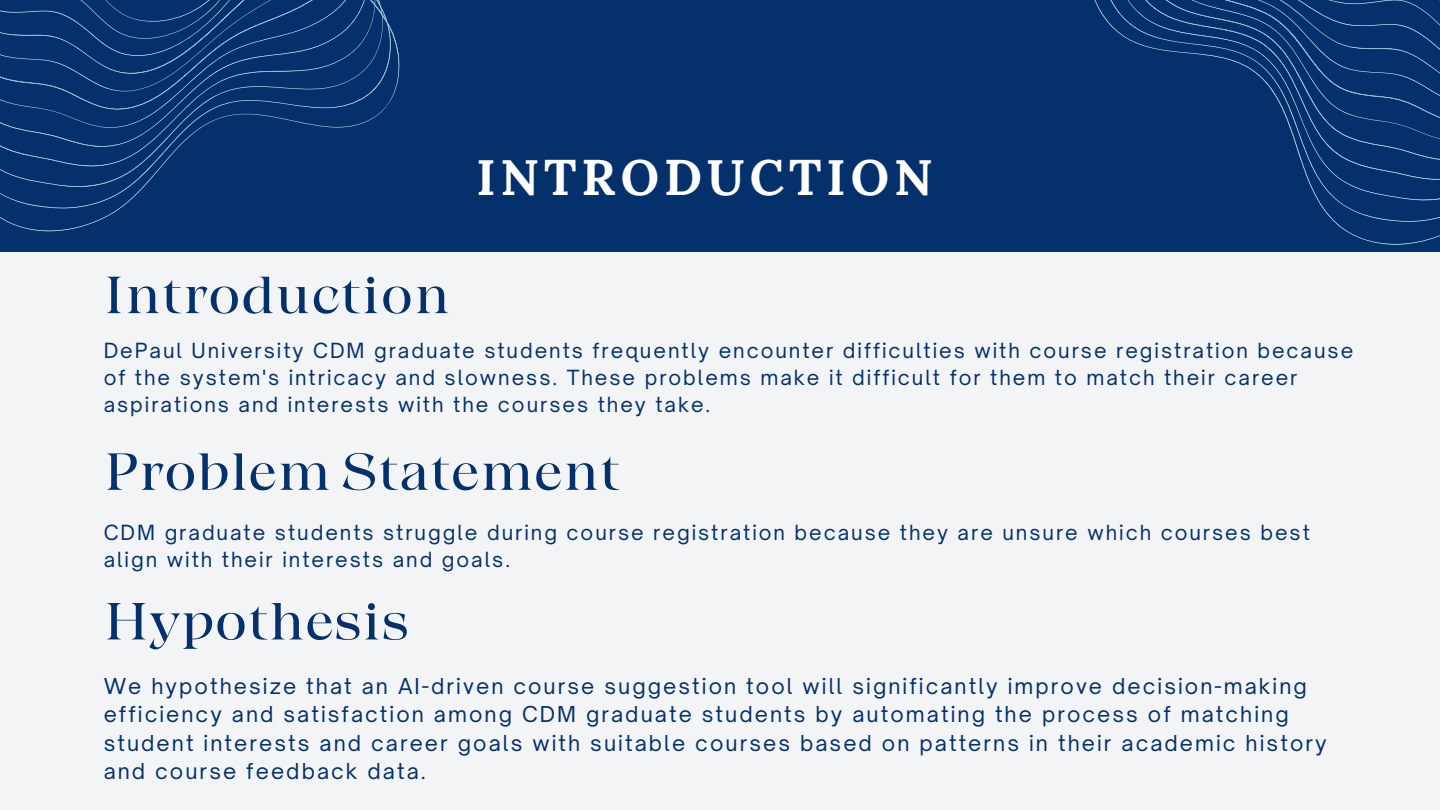
<style>
.page{position:relative;width:1440px;height:810px;background:#04306b}
.page>*{position:absolute;margin:0;border:0;box-sizing:border-box;transform-origin:0 0}
.t1{font:52px "Grand Cru Regular M";color:#04306b}
.t2{font:700 50px "Lora";letter-spacing:.1em;color:#fff}
.t3{font:21px/28.5px "Open Sauce One";letter-spacing:.1em;color:#04306b}
.t4{font:20px/27px "Open Sauce One";letter-spacing:.1em;color:#04306b}
</style>
<div class="page">
<div style="left:0;top:252px;width:1439px;height:558px;background:#f2f4f5"></div>
<svg style="left:1094px;top:0;width:346px;height:378px"></svg>
<svg style="left:0;top:0;width:400px;height:232px"></svg>
<p class="t2" style="left:476px;top:145px;width:458px">INTRODUCTION</p>
<h2 class="t1" style="left:104px;top:262px;width:348px">Introduction</h2>
<p class="t4" style="left:104px;top:337px;width:1251px">DePaul University CDM graduate students frequently encounter difficulties with course registration because of the system's intricacy and slowness. These problems make it difficult for them to match their career aspirations and interests with the courses they take.</p>
<h1 class="t1" style="left:104px;top:438px;width:518px">Problem Statement</h1>
<p class="t4" style="left:104px;top:519px;width:1208px">CDM graduate students struggle during course registration because they are unsure which courses best align with their interests and goals.</p>
<p class="t1" style="left:104px;top:588px;width:307px">Hypothesis</p>
<h2 class="t3" style="left:104px;top:671px;width:1225px">We hypothesize that an AI-driven course suggestion tool will significantly improve decision-making efficiency and satisfaction among CDM graduate students by automating the process of matching student interests and career goals with suitable courses based on patterns in their academic history and course feedback data.</h2>
</div>
